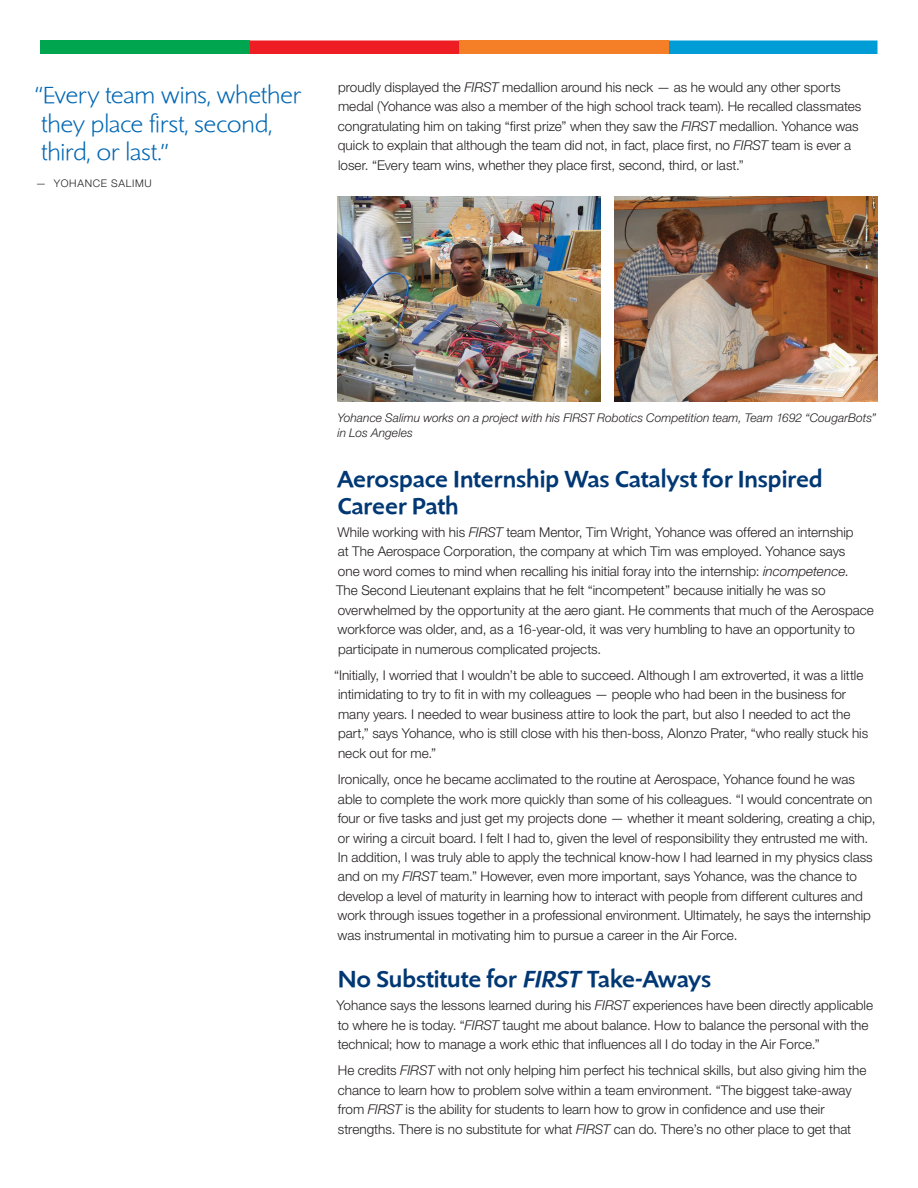
<style>
.page{position:relative;width:918px;height:1188px;background:#fff}
.page>*{position:absolute;margin:0;border:0;box-sizing:border-box;transform-origin:0 0}
.t1{font:500 24px/27px "Shinn RR";letter-spacing:.005em;color:#013874}
.t2{font:300 24px/28.8px "Shinn RR";letter-spacing:-.01em;color:#0166b3}
.t3{font:300 13.5px/19.5px "Helvetica Neue";color:#231f20}
.t4{font:italic 300 12px/15px "Helvetica Neue";letter-spacing:.005em;color:#231f20}
.t5{font:300 10.5px "Helvetica Neue";letter-spacing:.07em;color:#231f20}
.s1{font-style:italic}
</style>
<div class="page">
<svg style="left:668px;top:40px;width:210px;height:14px;background:#0a9fd6"></svg>
<div style="left:459px;top:40px;width:209px;height:14px;background:#f47f26"></div>
<div style="left:250px;top:40px;width:209px;height:14px;background:#ee1d23"></div>
<div style="left:40px;top:40px;width:210px;height:14px;background:#00a54f"></div>
<img style="left:338px;top:197px;width:262px;height:204px">
<img style="left:614px;top:197px;width:264px;height:204px">
<h1 class="t2" style="left:35px;top:80px;width:268px">“Every team wins, whether they place first, second, third, or last.”</h1>
<p class="t5" style="left:36px;top:177px;width:117px">— YOHANCE SALIMU</p>
<p class="t3" style="left:338px;top:77px;width:525px">proudly displayed the <span class="s1">FIRST</span> medallion around his neck — as he would any other sports medal (Yohance was also a member of the high school track team). He recalled classmates congratulating him on taking “first prize” when they saw the <span class="s1">FIRST</span> medallion. Yohance was quick to explain that although the team did not, in fact, place first, no <span class="s1">FIRST</span> team is ever a loser. “Every team wins, whether they place first, second, third, or last.”</p>
<p class="t4" style="left:338px;top:410px;width:540px">Yohance Salimu works on a project with his FIRST Robotics Competition team, Team 1692 “CougarBots” in Los Angeles</p>
<h1 class="t1" style="left:338px;top:465px;width:487px">Aerospace Internship Was Catalyst for Inspired<br>Career Path</h1>
<p class="t3" style="left:336px;top:522px;width:539px">While working with his <span class="s1">FIRST</span> team Mentor, Tim Wright, Yohance was offered an internship<br>at The Aerospace Corporation, the company at which Tim was employed. Yohance says<br>one word comes to mind when recalling his initial foray into the internship: <span class="s1">incompetence</span>.<br>The Second Lieutenant explains that he felt “incompetent” because initially he was so overwhelmed by the opportunity at the aero giant. He comments that much of the Aerospace workforce was older, and, as a 16-year-old, it was very humbling to have an opportunity to participate in numerous complicated projects.</p>
<p class="t3" style="left:334px;top:665px;width:536px">“Initially, I worried that I wouldn’t be able to succeed. Although I am extroverted, it was a little intimidating to try to fit in with my colleagues — people who had been in the business for many years. I needed to wear business attire to look the part, but also I needed to act the part,” says Yohance, who is still close with his then-boss, Alonzo Prater, “who really stuck his neck out for me.”</p>
<p class="t3" style="left:338px;top:769px;width:539px">Ironically, once he became acclimated to the routine at Aerospace, Yohance found he was able to complete the work more quickly than some of his colleagues. “I would concentrate on four or five tasks and just get my projects done — whether it meant soldering, creating a chip, or wiring a circuit board. I felt I had to, given the level of responsibility they entrusted me with.<br>In addition, I was truly able to apply the technical know-how I had learned in my physics class and on my <span class="s1">FIRST</span> team.” However, even more important, says Yohance, was the chance to develop a level of maturity in learning how to interact with people from different cultures and work through issues together in a professional environment. Ultimately, he says the internship was instrumental in motivating him to pursue a career in the Air Force.</p>
<h1 class="t1" style="left:338px;top:965px;width:374px">No Substitute for <span class="s1">FIRST</span> Take-Aways</h1>
<p class="t3" style="left:336px;top:995px;width:538px">Yohance says the lessons learned during his <span class="s1">FIRST</span> experiences have been directly applicable to where he is today. “<span class="s1">FIRST</span> taught me about balance. How to balance the personal with the technical; how to manage a work ethic that influences all I do today in the Air Force.”</p>
<p class="t3" style="left:338px;top:1060px;width:530px">He credits <span class="s1">FIRST</span> with not only helping him perfect his technical skills, but also giving him the chance to learn how to problem solve within a team environment. “The biggest take-away from <span class="s1">FIRST</span> is the ability for students to learn how to grow in confidence and use their strengths. There is no substitute for what <span class="s1">FIRST</span> can do. There’s no other place to get that</p>
</div>
